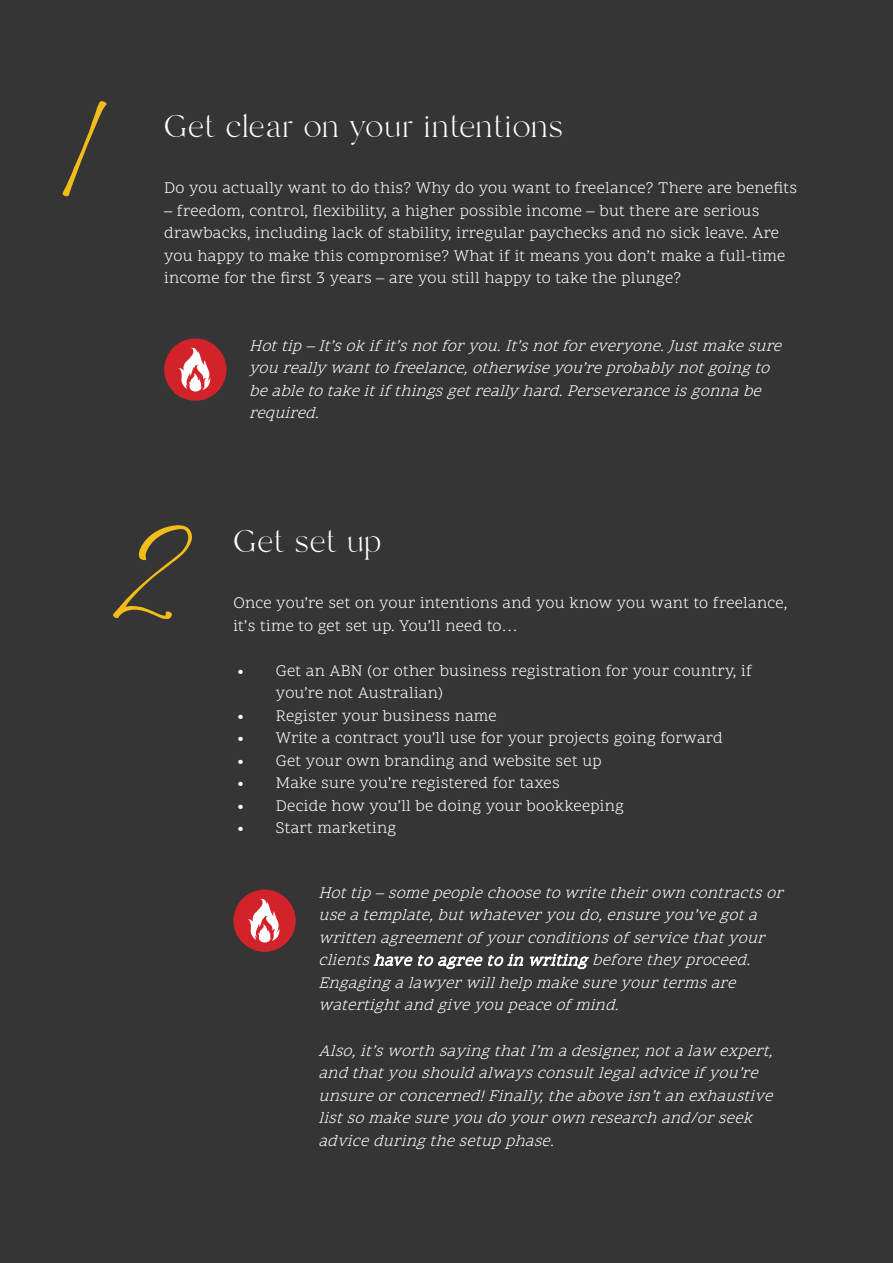
<style>
.page{position:relative;width:893px;height:1263px;background:#353535}
.page>*{position:absolute;margin:0;border:0;box-sizing:border-box;transform-origin:0 0}
.t1{font:109.05px "Haute Couture";color:#f2bd1a}
.t2{font:45px "Branch";letter-spacing:.025em;color:#fff}
.Paragraph{font:16.5px/22.5px "Scope One";letter-spacing:.015em;color:#fff}
.Paragraph-2{font:italic 16.5px/22.5px "Scope One";color:#fff}
</style>
<div class="page">
<div style="left:164px;top:338px;width:62px;height:63px;background:#d2232a;border-radius:50%"></div>
<svg style="left:178px;top:347px;width:32px;height:45px"></svg>
<div style="left:233px;top:889px;width:63px;height:63px;background:#d2232a;border-radius:50%"></div>
<svg style="left:247px;top:898px;width:33px;height:45px"></svg>
<p class="t1" style="left:67px;top:114px;width:41px">1</p>
<h2 class="t2" style="left:164px;top:106px;width:400px">Get clear on your intentions</h2>
<p class="Paragraph" style="left:164px;top:178px;width:635px">Do you actually want to do this? Why do you want to freelance? There are benefits</p>
<p class="Paragraph" style="left:164px;top:201px;width:623px">– freedom, control, flexibility, a higher possible income – but there are serious drawbacks, including lack of stability, irregular paychecks and no sick leave. Are you happy to make this compromise? What if it means you don’t make a full-time income for the first 3 years – are you still happy to take the plunge?</p>
<p class="Paragraph-2" style="left:249px;top:336px;width:540px">Hottip–It’sokifit’snotforyou.It’snotforeveryone.Justmakesure youreallywanttofreelance,otherwiseyou’reprobablynotgoingto beabletotakeitifthingsgetreallyhard.Perseveranceisgonnabe required.</p>
<p class="t1" style="left:126px;top:538px;width:69px">2</p>
<h2 class="t2" style="left:233px;top:521px;width:149px">Get set up</h2>
<p class="Paragraph" style="left:233px;top:593px;width:556px">Once you’re set on your intentions and you know you want to freelance, it’s time to get set up. You’ll need to…</p>
<p class="Paragraph" style="left:276px;top:660px;width:478px;text-indent:-38px">• Get an ABN (or other business registration for your country, if you’re not Australian)</p>
<p class="Paragraph" style="left:238px;top:705px;width:261px">• Register your business name</p>
<p class="Paragraph" style="left:238px;top:728px;width:487px">• Write a contract you’ll use for your projects going forward</p>
<p class="Paragraph" style="left:238px;top:750px;width:366px">• Get your own branding and website set up</p>
<p class="Paragraph" style="left:238px;top:773px;width:324px">• Make sure you’re registered for taxes</p>
<p class="Paragraph" style="left:238px;top:795px;width:388px">• Decide how you’ll be doing your bookkeeping</p>
<p class="Paragraph" style="left:238px;top:818px;width:160px">• Start marketing</p>
<p class="Paragraph-2" style="left:318px;top:883px;width:472px">Hottip–some peoplechoosetowritetheirowncontractsor useatemplate,butwhateveryoudo,ensureyou’vegota writtenagreementofyourconditionsofservicethatyour clientshavetoagreeto in writingbeforetheyproceed.<br>Engagingalawyerwillhelpmakesureyourtermsare watertightandgiveyoupeaceofmind.</p>
<p class="Paragraph-2" style="left:318px;top:1040px;width:462px">Also,it’sworthsayingthatI’m adesigner,notalaw expert, andthatyoushouldalwaysconsultlegaladviceifyou’re unsureorconcerned!Finally,theaboveisn’tanexhaustive listsomakesureyoudoyourownresearchand/orseek adviceduringthesetupphase.</p>
</div>
